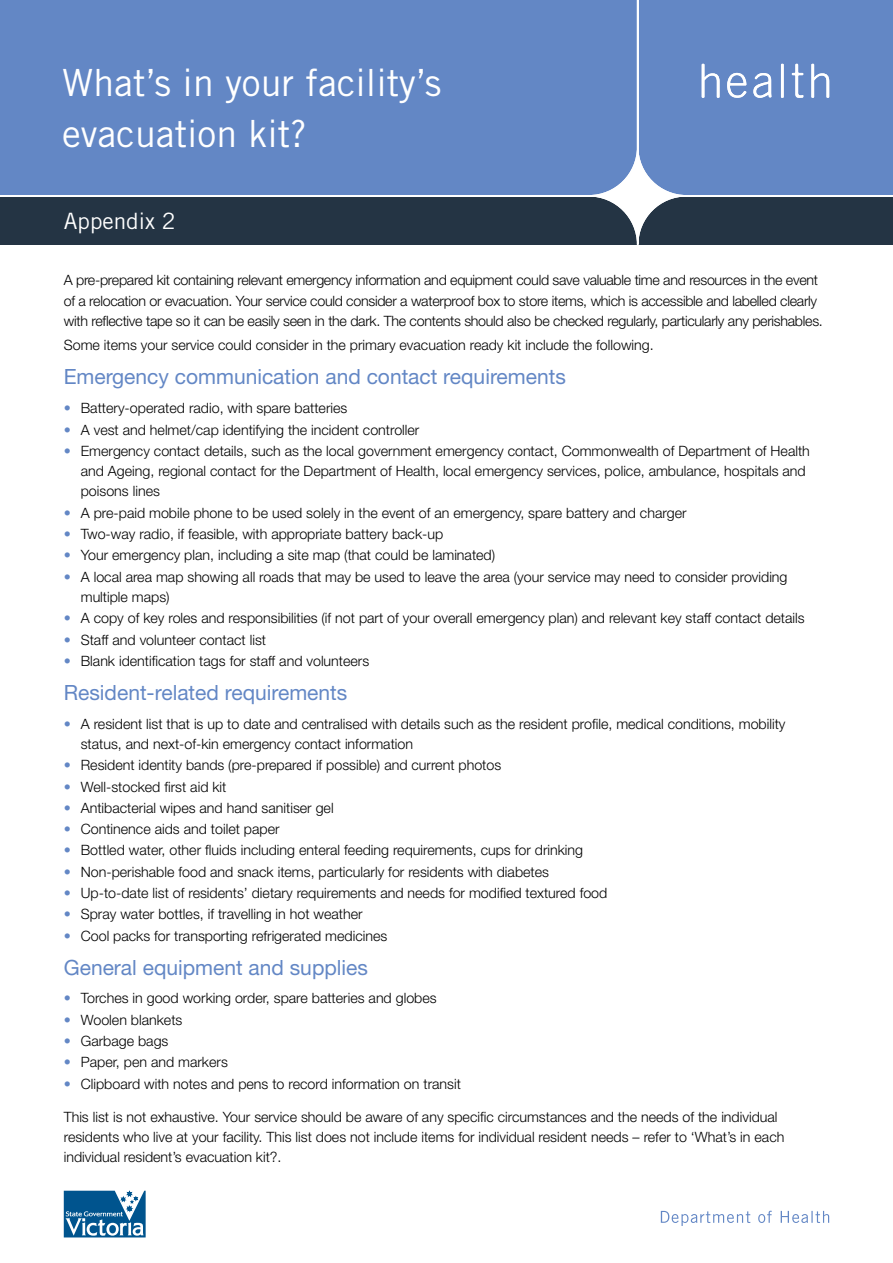
<style>
.page{position:relative;width:893px;height:1263px;background:#fff}
.page>*{position:absolute;margin:0;border:0;box-sizing:border-box;transform-origin:0 0}
.t1{font:37.5px/50.6px "Trade Gothic LT";color:#fff}
.t2{font:22.5px "Trade Gothic LT";color:#fff}
.t3{font:21px "Helvetica Neue LT";color:#6387c5}
.t4{font:300 14.25px/20.2px "Helvetica Neue LT";color:#000}
.t5{font:300 14.25px/20.2px "Helvetica Neue LT";letter-spacing:-.02em;color:#000}
.s1{color:#6387c5}
</style>
<div class="page">
<svg style="left:661px;top:1211px;width:168px;height:15px"></svg>
<svg style="left:0;top:0;width:893px;height:245px;background:#5979ad"></svg>
<hr style="left:781px;top:64px;width:3px;height:34px;background:#fff">
<svg style="left:753px;top:73px;width:18px;height:25px"></svg>
<svg style="left:702px;top:64px;width:17px;height:34px"></svg>
<svg style="left:811px;top:64px;width:18px;height:34px"></svg>
<svg style="left:727px;top:73px;width:20px;height:25px"></svg>
<svg style="left:792px;top:64px;width:11px;height:34px"></svg>
<svg style="left:64px;top:1191px;width:82px;height:46px"></svg>
<h1 class="t1" style="left:62px;top:57px;width:381px">What’s in your facility’s evacuation kit?</h1>
<h2 class="t2" style="left:64px;top:207px;width:113px">Appendix 2</h2>
<p class="t5" style="left:64px;top:270px;width:761px">A pre-prepared kit containing relevant emergency information and equipment could save valuable time and resources in the event of a relocation or evacuation. Your service could consider a waterproof box to store items, which is accessible and labelled clearly with reflective tape so it can be easily seen in the dark. The contents should also be checked regularly, particularly any perishables.</p>
<p class="t4" style="left:64px;top:335px;width:591px">Some items your service could consider in the primary evacuation ready kit include the following.</p>
<h3 class="t3" style="left:64px;top:364px;width:504px">Emergency communication and contact requirements</h3>
<p class="t4" style="left:64px;top:398px;width:285px"><span class="s1">•</span> Battery-operated radio, with spare batteries</p>
<p class="t4" style="left:64px;top:419px;width:357px"><span class="s1">•</span> A vest and helmet/cap identifying the incident controller</p>
<p class="t4" style="left:81px;top:440px;width:731px;text-indent:-17px"><span class="s1">•</span> Emergency contact details, such as the local government emergency contact, Commonwealth of Department of Health and Ageing, regional contact for the Department of Health, local emergency services, police, ambulance, hospitals and poisons lines</p>
<p class="t4" style="left:64px;top:502px;width:624px"><span class="s1">•</span> A pre-paid mobile phone to be used solely in the event of an emergency, spare battery and charger</p>
<p class="t4" style="left:64px;top:523px;width:381px"><span class="s1">•</span> Two-way radio, if feasible, with appropriate battery back-up</p>
<p class="t4" style="left:64px;top:545px;width:433px"><span class="s1">•</span> Your emergency plan, including a site map (that could be laminated)</p>
<p class="t4" style="left:81px;top:566px;width:708px;text-indent:-17px"><span class="s1">•</span> A local area map showing all roads that may be used to leave the area (your service may need to consider providing multiple maps)</p>
<p class="t4" style="left:64px;top:608px;width:742px"><span class="s1">•</span> A copy of key roles and responsibilities (if not part of your overall emergency plan) and relevant key staff contact details</p>
<p class="t4" style="left:64px;top:629px;width:204px"><span class="s1">•</span> Staff and volunteer contact list</p>
<p class="t4" style="left:64px;top:650px;width:307px"><span class="s1">•</span> Blank identification tags for staff and volunteers</p>
<h3 class="t3" style="left:64px;top:680px;width:285px">Resident-related requirements</h3>
<p class="t4" style="left:81px;top:713px;width:706px;text-indent:-17px"><span class="s1">•</span> A resident list that is up to date and centralised with details such as the resident profile, medical conditions, mobility status, and next-of-kin emergency contact information</p>
<p class="t4" style="left:64px;top:755px;width:439px"><span class="s1">•</span> Resident identity bands (pre-prepared if possible) and current photos</p>
<p class="t4" style="left:64px;top:776px;width:164px"><span class="s1">•</span> Well-stocked first aid kit</p>
<p class="t4" style="left:64px;top:797px;width:271px"><span class="s1">•</span> Antibacterial wipes and hand sanitiser gel</p>
<p class="t4" style="left:64px;top:819px;width:217px"><span class="s1">•</span> Continence aids and toilet paper</p>
<p class="t4" style="left:64px;top:840px;width:521px"><span class="s1">•</span> Bottled water, other fluids including enteral feeding requirements, cups for drinking</p>
<p class="t4" style="left:64px;top:861px;width:487px"><span class="s1">•</span> Non-perishable food and snack items, particularly for residents with diabetes</p>
<p class="t4" style="left:64px;top:883px;width:545px"><span class="s1">•</span> Up-to-date list of residents’ dietary requirements and needs for modified textured food</p>
<p class="t4" style="left:64px;top:904px;width:300px"><span class="s1">•</span> Spray water bottles, if travelling in hot weather</p>
<p class="t4" style="left:64px;top:925px;width:325px"><span class="s1">•</span> Cool packs for transporting refrigerated medicines</p>
<h3 class="t3" style="left:64px;top:955px;width:306px">General equipment and supplies</h3>
<p class="t4" style="left:64px;top:988px;width:374px"><span class="s1">•</span> Torches in good working order, spare batteries and globes</p>
<p class="t4" style="left:64px;top:1009px;width:120px"><span class="s1">•</span> Woolen blankets</p>
<p class="t4" style="left:64px;top:1031px;width:106px"><span class="s1">•</span> Garbage bags</p>
<p class="t4" style="left:64px;top:1052px;width:166px"><span class="s1">•</span> Paper, pen and markers</p>
<p class="t4" style="left:64px;top:1073px;width:399px"><span class="s1">•</span> Clipboard with notes and pens to record information on transit</p>
<p class="t4" style="left:64px;top:1106px;width:722px">This list is not exhaustive. Your service should be aware of any specific circumstances and the needs of the individual residents who live at your facility. This list does not include items for individual resident needs – refer to ‘What’s in each individual resident’s evacuation kit?.</p>
</div>
